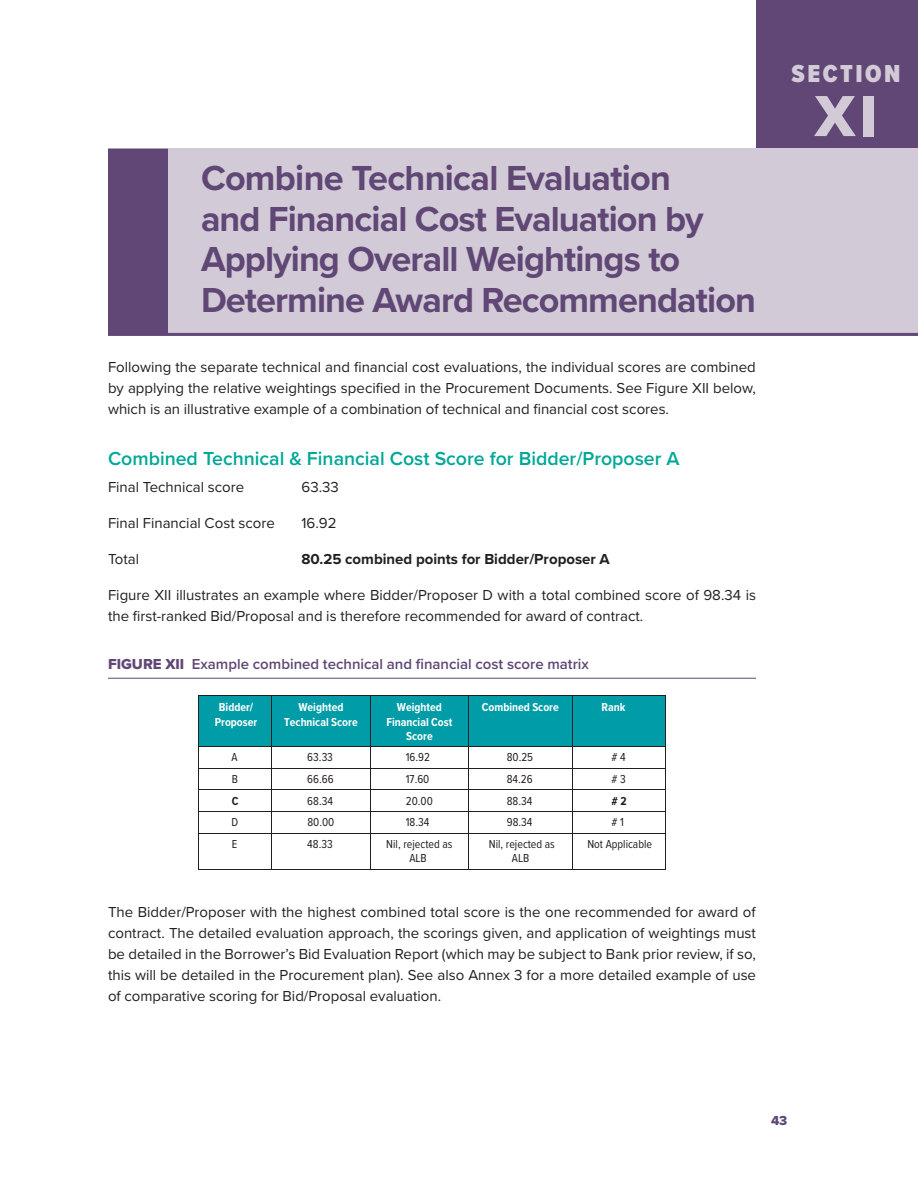
<style>
.page{position:relative;width:918px;height:1188px;background:#fff}
.page>*{position:absolute;margin:0;border:0;box-sizing:border-box;transform-origin:0 0}
.t1{font:60px "Proxima Nova Extrabld";color:#d2cad7}
.t2{font:700 36px/40.5px "Proxima Nova";letter-spacing:-.025em;color:#604775}
.t3{font:900 25.5px "Proxima Nova Cond";letter-spacing:.1em;color:#d2cad7}
.t4{font:600 19.5px "Proxima Nova";color:#00a897}
.t5{font:15px/21px "Proxima Nova";color:#231f20;text-align:justify}
.t6{font:600 15px "Proxima Nova";color:#604775}
.t7{font:700 15px "Proxima Nova";color:#231f20}
.t8{font:13.5px "Proxima Nova Extrabld";color:#604775}
.t9{font:12px/14.4px "Proxima Nova Cond";color:#231f20;text-align:center}
.t10{font:700 12px/14.4px "Proxima Nova Cond";color:#fff;text-align:center}
.t11{font:700 12px "Proxima Nova Cond";color:#231f20}
.s1{font-family:"Proxima Nova Extrabld";font-weight:400}
</style>
<div class="page">
<div style="left:756px;top:0;width:162px;height:162px;background:#604775"></div>
<div style="left:168px;top:148px;width:750px;height:185px;background:#d2cad7"></div>
<div style="left:108px;top:148px;width:60px;height:185px;background:#604775"></div>
<hr style="left:108px;top:333px;width:810px;height:3px;background:#604775">
<div style="left:198px;top:695px;width:468px;height:51px;background:#009ca7"></div>
<hr style="left:199px;top:695px;width:73px;height:1px;background:#231f20">
<hr style="left:272px;top:695px;width:98px;height:1px;background:#231f20">
<hr style="left:371px;top:695px;width:98px;height:1px;background:#231f20">
<hr style="left:469px;top:695px;width:103px;height:1px;background:#231f20">
<hr style="left:572px;top:695px;width:93px;height:1px;background:#231f20">
<hr style="left:198px;top:695px;width:1px;height:51px;background:#231f20">
<hr style="left:272px;top:695px;width:1px;height:51px;background:#231f20">
<hr style="left:370px;top:695px;width:1px;height:51px;background:#231f20">
<hr style="left:469px;top:695px;width:1px;height:51px;background:#231f20">
<hr style="left:572px;top:695px;width:1px;height:51px;background:#231f20">
<hr style="left:665px;top:695px;width:1px;height:51px;background:#231f20">
<hr style="left:199px;top:746px;width:73px;height:1px;background:#231f20">
<hr style="left:272px;top:746px;width:98px;height:1px;background:#231f20">
<hr style="left:371px;top:746px;width:98px;height:1px;background:#231f20">
<hr style="left:469px;top:746px;width:103px;height:1px;background:#231f20">
<hr style="left:572px;top:746px;width:93px;height:1px;background:#231f20">
<hr style="left:199px;top:768px;width:73px;height:1px;background:#231f20">
<hr style="left:272px;top:768px;width:98px;height:1px;background:#231f20">
<hr style="left:371px;top:768px;width:98px;height:1px;background:#231f20">
<hr style="left:469px;top:768px;width:103px;height:1px;background:#231f20">
<hr style="left:572px;top:768px;width:93px;height:1px;background:#231f20">
<hr style="left:199px;top:790px;width:73px;height:1px;background:#231f20">
<hr style="left:272px;top:790px;width:98px;height:1px;background:#231f20">
<hr style="left:371px;top:790px;width:98px;height:1px;background:#231f20">
<hr style="left:469px;top:790px;width:103px;height:1px;background:#231f20">
<hr style="left:572px;top:790px;width:93px;height:1px;background:#231f20">
<hr style="left:199px;top:811px;width:73px;height:1px;background:#231f20">
<hr style="left:272px;top:811px;width:98px;height:1px;background:#231f20">
<hr style="left:371px;top:811px;width:98px;height:1px;background:#231f20">
<hr style="left:469px;top:811px;width:103px;height:1px;background:#231f20">
<hr style="left:572px;top:811px;width:93px;height:1px;background:#231f20">
<svg style="left:198px;top:746px;width:1px;height:88px"></svg>
<hr style="left:199px;top:833px;width:73px;height:1px;background:#231f20">
<hr style="left:272px;top:833px;width:98px;height:1px;background:#231f20">
<svg style="left:370px;top:746px;width:1px;height:88px"></svg>
<hr style="left:371px;top:833px;width:98px;height:1px;background:#231f20">
<hr style="left:469px;top:833px;width:103px;height:1px;background:#231f20">
<svg style="left:572px;top:747px;width:1px;height:86px"></svg>
<hr style="left:572px;top:833px;width:93px;height:1px;background:#231f20">
<svg style="left:665px;top:746px;width:1px;height:88px"></svg>
<hr style="left:198px;top:834px;width:1px;height:36px;background:#231f20">
<hr style="left:199px;top:870px;width:73px;height:1px;background:#231f20">
<hr style="left:272px;top:834px;width:1px;height:36px;background:#231f20">
<hr style="left:272px;top:870px;width:98px;height:1px;background:#231f20">
<hr style="left:370px;top:834px;width:1px;height:36px;background:#231f20">
<hr style="left:371px;top:870px;width:98px;height:1px;background:#231f20">
<hr style="left:469px;top:834px;width:1px;height:36px;background:#231f20">
<hr style="left:469px;top:870px;width:103px;height:1px;background:#231f20">
<hr style="left:572px;top:834px;width:1px;height:36px;background:#231f20">
<hr style="left:572px;top:870px;width:93px;height:1px;background:#231f20">
<hr style="left:665px;top:834px;width:1px;height:36px;background:#231f20">
<hr style="left:108px;top:678px;width:648px;height:1px;background:#604775">
<h2 class="t2" style="left:201px;top:157px;width:556px">Combine Technical Evaluation<br>and Financial Cost Evaluation by<br>Applying Overall Weightings to<br>Determine Award Recommendation</h2>
<p class="t5" style="left:108px;top:356px;width:650px">Following the separate technical and financial cost evaluations, the individual scores are combined by applying the relative weightings specified in the Procurement Documents. See Figure XII below, which is an illustrative example of a combination of technical and financial cost scores.</p>
<h3 class="t4" style="left:108px;top:444px;width:573px">Combined Technical &amp; Financial Cost Score for Bidder/Proposer A</h3>
<p class="t5" style="left:108px;top:476px;width:138px">Final Technical score</p>
<p class="t5" style="left:302px;top:476px;width:39px">63.33</p>
<p class="t5" style="left:108px;top:512px;width:168px">Final Financial Cost score</p>
<p class="t5" style="left:302px;top:512px;width:37px">16.92</p>
<p class="t5" style="left:108px;top:548px;width:33px">Total</p>
<p class="t7" style="left:302px;top:548px;width:310px">80.25 combined points for Bidder/Proposer A</p>
<p class="t5" style="left:108px;top:584px;width:650px">Figure XII illustrates an example where Bidder/Proposer D with a total combined score of 98.34 is the first-ranked Bid/Proposal and is therefore recommended for award of contract.</p>
<p class="t6" style="left:108px;top:653px;width:483px"><span class="s1">FIGURE XII</span> Example combined technical and financial cost score matrix</p>
<p class="t10" style="left:215px;top:700px;width:44px">Bidder/<br>Proposer</p>
<p class="t10" style="left:284px;top:700px;width:75px">Weighted<br>Technical Score</p>
<p class="t10" style="left:386px;top:700px;width:67px">Weighted<br>Financial Cost<br>Score</p>
<p class="t10" style="left:482px;top:700px;width:79px">Combined Score</p>
<p class="t10" style="left:602px;top:700px;width:25px">Rank</p>
<p class="t9" style="left:231px;top:749px;width:8px">A</p>
<p class="t9" style="left:307px;top:749px;width:27px">63.33</p>
<p class="t9" style="left:406px;top:749px;width:26px">16.92</p>
<p class="t9" style="left:507px;top:749px;width:28px">80.25</p>
<p class="t9" style="left:611px;top:749px;width:16px"># 4</p>
<p class="t9" style="left:232px;top:771px;width:8px">B</p>
<p class="t9" style="left:307px;top:771px;width:28px">66.66</p>
<p class="t9" style="left:406px;top:771px;width:25px">17.60</p>
<p class="t9" style="left:507px;top:771px;width:27px">84.26</p>
<p class="t9" style="left:611px;top:771px;width:16px"># 3</p>
<p class="t11" style="left:232px;top:792px;width:8px">C</p>
<p class="t9" style="left:307px;top:793px;width:27px">68.34</p>
<p class="t9" style="left:406px;top:793px;width:29px">20.00</p>
<p class="t9" style="left:507px;top:793px;width:27px">88.34</p>
<p class="t11" style="left:611px;top:792px;width:17px"># 2</p>
<p class="t9" style="left:231px;top:815px;width:8px">D</p>
<p class="t9" style="left:307px;top:815px;width:28px">80.00</p>
<p class="t9" style="left:406px;top:815px;width:25px">18.34</p>
<p class="t9" style="left:507px;top:815px;width:27px">98.34</p>
<p class="t9" style="left:611px;top:815px;width:14px"># 1</p>
<p class="t9" style="left:232px;top:836px;width:7px">E</p>
<p class="t9" style="left:307px;top:836px;width:27px">48.33</p>
<p class="t9" style="left:386px;top:836px;width:68px">Nil, rejected as<br>ALB</p>
<p class="t9" style="left:489px;top:836px;width:68px">Nil, rejected as<br>ALB</p>
<p class="t9" style="left:587px;top:836px;width:66px">Not Applicable</p>
<p class="t5" style="left:108px;top:901px;width:650px">The Bidder/Proposer with the highest combined total score is the one recommended for award of contract. The detailed evaluation approach, the scorings given, and application of weightings must be detailed in the Borrower’s Bid Evaluation Report (which may be subject to Bank prior review, if so, this will be detailed in the Procurement plan). See also Annex 3 for a more detailed example of use of comparative scoring for Bid/Proposal evaluation.</p>
<h3 class="t3" style="left:791px;top:55px;width:111px">SECTION</h3>
<h1 class="t1" style="left:815px;top:71px;width:64px">XI</h1>
<p class="t8" style="left:771px;top:1110px;width:18px">43</p>
</div>
